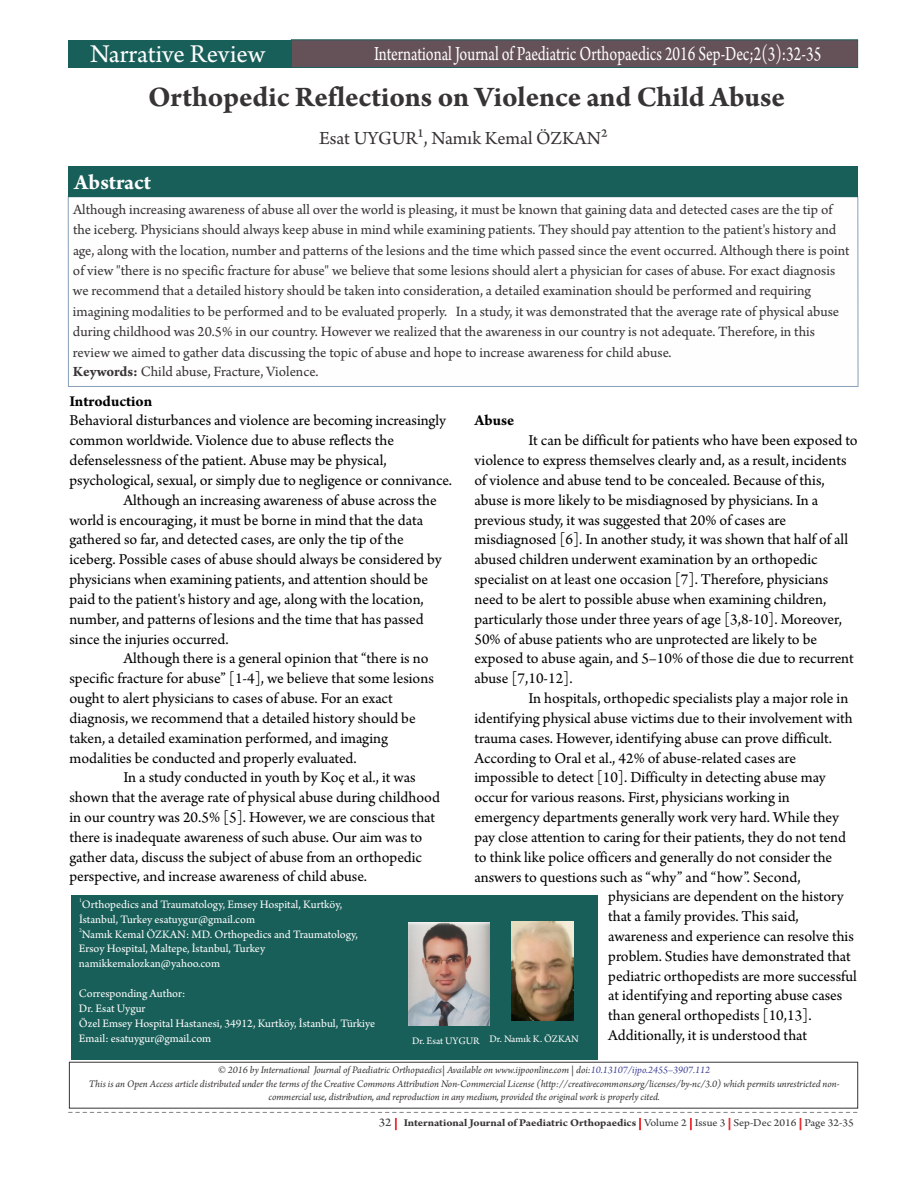
<style>
.page{position:relative;width:918px;height:1188px;background:#fff}
.page>*{position:absolute;margin:0;border:0;box-sizing:border-box;transform-origin:0 0}
.t1{font:700 30px "Arno Pro";color:#373435}
.t2{font:27px "Arno Pro";letter-spacing:-.005em;color:#fefefe}
.t3{font:700 22.5px "Arno Pro";color:#fefefe}
.t4{font:21px "Arno Pro";color:#fefefe;scale:.76 1}
.t5{font:19.5px "Arno Pro";color:#373435}
.t6{font:15.9px/19.8px "Arno Pro";color:#000}
.t7{font:700 15.9px "Arno Pro";color:#000}
.t8{font:15px/20.2px "Arno Pro";color:#373435}
.t9{font:12px/15px "Arno Pro";color:#fefefe}
.t10{font:700 10.95px "Arno Pro";color:#373435;scale:1.09 1}
.t11{font:italic 10.5px/13.2px "Arno Pro";color:#373435;text-align:center}
.t12{font:10.5px "Arno Pro";color:#fefefe}
.t13{font:6px "Arno Pro";color:#fefefe}
.s1{font-weight:700}
.s2{color:#3e4095}
.s3{font-weight:400;font-size:12.45px}
.s4{font-weight:400;font-style:italic;color:#ed3237}
.s5{font-weight:400;font-style:italic}
.s6{font-weight:400}
</style>
<div class="page">
<div style="left:69px;top:1062px;width:789px;height:46px;border:1px solid #373435"></div>
<div style="left:68px;top:197px;width:790px;height:190px;background:#fefefe;border:1px solid #88a0b8"></div>
<div style="left:68px;top:167px;width:790px;height:30px;background:#195f59"></div>
<div style="left:68px;top:40px;width:223px;height:27px;background:#195f59"></div>
<div style="left:291px;top:40px;width:567px;height:28px;background:#655259;border:1px solid #195f59"></div>
<svg style="left:69px;top:1112px;width:788px;height:1px"></svg>
<div style="left:72px;top:895px;width:526px;height:165px;background:#195f59"></div>
<img style="left:512px;top:921px;width:62px;height:100px">
<img style="left:409px;top:922px;width:81px;height:103px">
<h2 class="t2" style="left:90px;top:43px;width:176px">Narrative Review</h2>
<h3 class="t4" style="left:374px;top:45px;width:590px">International Journal of Paediatric Orthopaedics 2016 Sep-Dec;2(3):32-35</h3>
<h1 class="t1" style="left:148px;top:85px;width:639px">Orthopedic Reflections on Violence and Child Abuse</h1>
<h3 class="t3" style="left:74px;top:174px;width:78px">Abstract</h3>
<p class="t5" style="left:319px;top:131px;width:290px">Esat UYGUR¹, Namık Kemal ÖZKAN²</p>
<p class="t8" style="left:73px;top:201px;width:778px">Although increasing awareness of abuse all over the world is pleasing, it must be known that gaining data and detected cases are the tip of the iceberg. Physicians should always keep abuse in mind while examining patients. They should pay attention to the patient's history and age, along with the location, number and patterns of the lesions and the time which passed since the event occurred. Although there is point of view "there is no specific fracture for abuse" we believe that some lesions should alert a physician for cases of abuse. For exact diagnosis we recommend that a detailed history should be taken into consideration, a detailed examination should be performed and requiring imagining modalities to be performed and to be evaluated properly. In a study, it was demonstrated that the average rate of physical abuse during childhood was 20.5% in our country. However we realized that the awareness in our country is not adequate. Therefore, in this review we aimed to gather data discussing the topic of abuse and hope to increase awareness for child abuse.<br><span class="s1">Keywords:</span> Child abuse, Fracture, Violence.</p>
<p class="t7" style="left:69px;top:395px;width:84px">Introduction</p>
<p class="t6" style="left:69px;top:413px;width:378px">Behavioral disturbances and violence are becoming increasingly</p>
<p class="t6" style="left:69px;top:433px;width:326px">common worldwide. Violence due to abuse reflects the</p>
<p class="t6" style="left:69px;top:452px;width:319px">defenselessness of the patient. Abuse may be physical,</p>
<p class="t6" style="left:69px;top:472px;width:384px">psychological, sexual, or simply due to negligence or connivance.</p>
<p class="t6" style="left:123px;top:492px;width:315px">Although an increasing awareness of abuse across the</p>
<p class="t6" style="left:69px;top:512px;width:355px">world is encouraging, it must be borne in mind that the data</p>
<p class="t6" style="left:69px;top:532px;width:336px">gathered so far, and detected cases, are only the tip of the</p>
<p class="t6" style="left:69px;top:552px;width:374px">iceberg. Possible cases of abuse should always be considered by</p>
<p class="t6" style="left:69px;top:571px;width:360px">physicians when examining patients, and attention should be</p>
<p class="t6" style="left:69px;top:591px;width:356px">paid to the patient's history and age, along with the location,</p>
<p class="t6" style="left:69px;top:611px;width:356px">number, and patterns of lesions and the time that has passed</p>
<p class="t6" style="left:69px;top:631px;width:161px">since the injuries occurred.</p>
<p class="t6" style="left:123px;top:651px;width:307px">Although there is a general opinion that “there is no</p>
<p class="t6" style="left:69px;top:670px;width:366px">specific fracture for abuse” [1-4], we believe that some lesions</p>
<p class="t6" style="left:69px;top:690px;width:325px">ought to alert physicians to cases of abuse. For an exact</p>
<p class="t6" style="left:69px;top:710px;width:348px">diagnosis, we recommend that a detailed history should be</p>
<p class="t6" style="left:69px;top:730px;width:320px">taken, a detailed examination performed, and imaging</p>
<p class="t6" style="left:69px;top:750px;width:289px">modalities be conducted and properly evaluated.</p>
<p class="t6" style="left:123px;top:770px;width:294px">In a study conducted in youth by Koç et al., it was</p>
<p class="t6" style="left:69px;top:789px;width:372px">shown that the average rate of physical abuse during childhood</p>
<p class="t6" style="left:69px;top:809px;width:367px">in our country was 20.5% [5]. However, we are conscious that</p>
<p class="t6" style="left:69px;top:829px;width:354px">there is inadequate awareness of such abuse. Our aim was to</p>
<p class="t6" style="left:69px;top:849px;width:354px">gather data, discuss the subject of abuse from an orthopedic</p>
<p class="t6" style="left:69px;top:869px;width:299px">perspective, and increase awareness of child abuse.</p>
<p class="t7" style="left:474px;top:415px;width:41px">Abuse</p>
<p class="t6" style="left:474px;top:433px;width:385px;text-indent:54px">It can be difficult for patients who have been exposed to violence to express themselves clearly and, as a result, incidents of violence and abuse tend to be concealed. Because of this, abuse is more likely to be misdiagnosed by physicians. In a previous study, it was suggested that 20% of cases are misdiagnosed [6]. In another study, it was shown that half of all abused children underwent examination by an orthopedic specialist on at least one occasion [7]. Therefore, physicians need to be alert to possible abuse when examining children, particularly those under three years of age [3,8-10]. Moreover, 50% of abuse patients who are unprotected are likely to be exposed to abuse again, and 5–10% of those die due to recurrent abuse [7,10-12].</p>
<p class="t6" style="left:528px;top:690px;width:321px">In hospitals, orthopedic specialists play a major role in</p>
<p class="t6" style="left:474px;top:710px;width:380px">identifying physical abuse victims due to their involvement with</p>
<p class="t6" style="left:474px;top:730px;width:359px">trauma cases. However, identifying abuse can prove difficult.</p>
<p class="t6" style="left:474px;top:750px;width:323px">According to Oral et al., 42% of abuse-related cases are</p>
<p class="t6" style="left:474px;top:770px;width:353px">impossible to detect [10]. Difficulty in detecting abuse may</p>
<p class="t6" style="left:474px;top:789px;width:317px">occur for various reasons. First, physicians working in</p>
<p class="t6" style="left:474px;top:809px;width:366px">emergency departments generally work very hard. While they</p>
<p class="t6" style="left:474px;top:829px;width:373px">pay close attention to caring for their patients, they do not tend</p>
<p class="t6" style="left:474px;top:849px;width:359px">to think like police officers and generally do not consider the</p>
<p class="t6" style="left:474px;top:869px;width:328px">answers to questions such as “why” and “how”. Second,</p>
<p class="t6" style="left:608px;top:889px;width:237px">physicians are dependent on the history</p>
<p class="t6" style="left:608px;top:908px;width:192px">that a family provides. This said,</p>
<p class="t6" style="left:608px;top:928px;width:247px">awareness and experience can resolve this</p>
<p class="t6" style="left:608px;top:948px;width:244px">problem. Studies have demonstrated that</p>
<p class="t6" style="left:608px;top:968px;width:250px">pediatric orthopedists are more successful</p>
<p class="t6" style="left:608px;top:988px;width:236px">at identifying and reporting abuse cases</p>
<p class="t6" style="left:608px;top:1008px;width:205px">than general orthopedists [10,13].</p>
<p class="t6" style="left:608px;top:1027px;width:200px">Additionally, it is understood that</p>
<p class="t13" style="left:79px;top:898px;width:4px">1</p>
<p class="t9" style="left:79px;top:898px;width:265px">Orthopedics and Traumatology, Emsey Hospital, Kurtköy,<br>İstanbul, Turkey esatuygur@gmail.com</p>
<p class="t13" style="left:79px;top:927px;width:4px">2</p>
<p class="t9" style="left:79px;top:928px;width:281px">Namık Kemal ÖZKAN: MD. Orthopedics and Traumatology,<br>Ersoy Hospital, Maltepe, İstanbul, Turkey namikkemalozkan@yahoo.com</p>
<p class="t9" style="left:79px;top:988px;width:298px">Corresponding Author:<br>Dr. Esat Uygur<br>Özel Emsey Hospital Hastanesi, 34912, Kurtköy, İstanbul, Türkiye Email: esatuygur@gmail.com</p>
<p class="t12" style="left:412px;top:1035px;width:168px">Dr. Esat UYGUR Dr. Namık K. ÖZKAN</p>
<p class="t11" style="left:89px;top:1065px;width:752px">© 2016 by International Journal of Paediatric Orthopaedics| Available on www.ijpoonline.com | doi:<span class="s2">10.13107/ijpo.2455–3907.112<br></span>This is an Open Access article distributed under the terms of the Creative Commons Attribution Non-Commercial License (http://creativecommons.org/licenses/by-nc/3.0) which permits unrestricted non&shy;commercial use, distribution, and reproduction in any medium, provided the original work is properly cited.</p>
<p class="t10" style="left:379px;top:1119px;width:437px"><span class="s3">32</span> <span class="s4">|</span> International Journal of Paediatric Orthopaedics <span class="s5">|</span> <span class="s6">Volume 2 | Issue 3 | Sep-Dec 2016 | Page 32-35</span></p>
</div>
